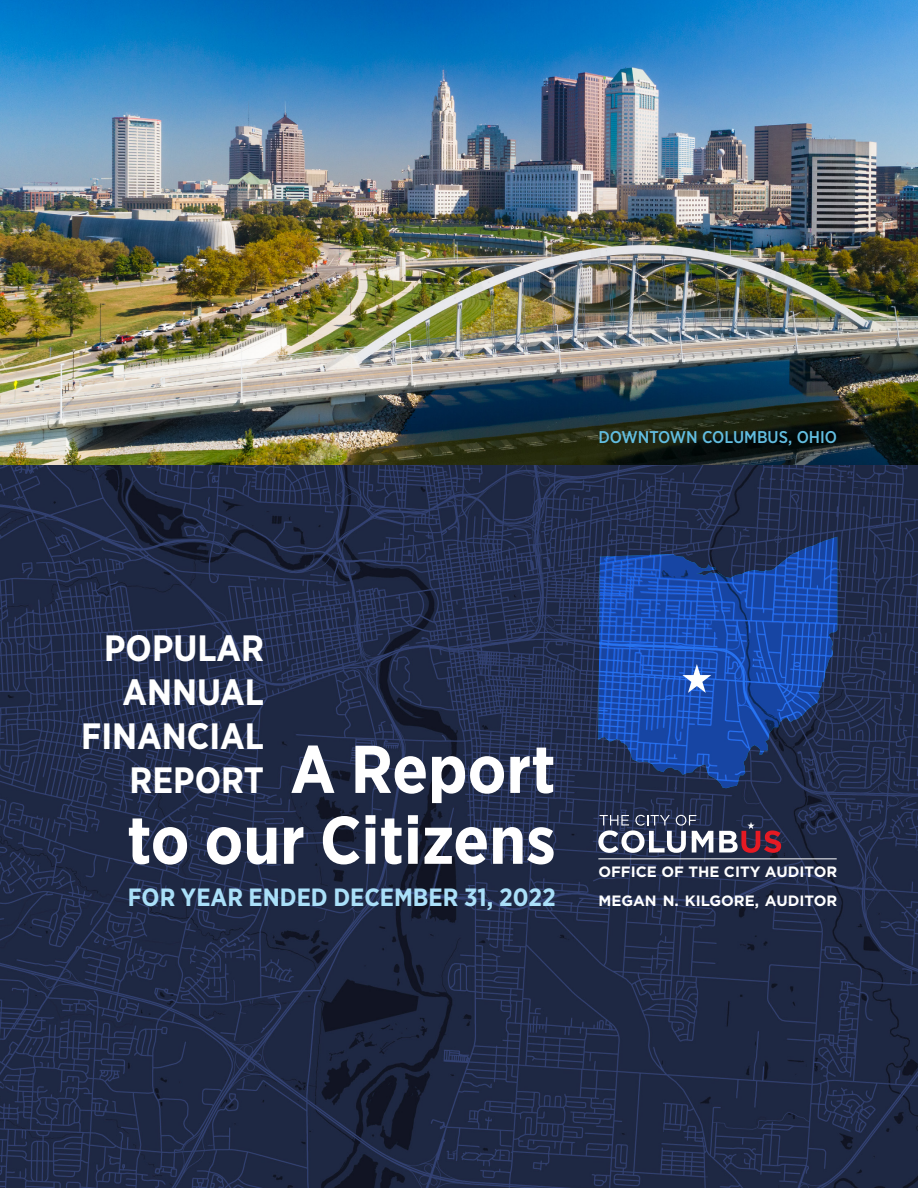
<style>
.page{position:relative;width:918px;height:1188px;background:#fff}
.page>*{position:absolute;margin:0;border:0;box-sizing:border-box;transform-origin:0 0}
.PAFR_Major_Head{font:700 67.35px/70.9px "Gotham Narrow";color:#fff;text-align:right}
.PAFR_Major_Head-2{font:700 36.6px/44px "Gotham Narrow";color:#fff;text-align:right}
.PAFR_Major_Head-3{font:700 25.05px "Gotham Narrow";color:#aae0f9}
.PAFR_Major_Head-4{font:500 16.95px "Gotham Narrow";color:#62bde0}
.PAFR_Major_Head-5{font:700 15px "Gotham";color:#fff}
</style>
<div class="page">
<img style="left:0;top:464px;width:918px;height:724px">
<svg style="left:598px;top:537px;width:239px;height:251px;background:#1c469a"></svg>
<svg style="left:719px;top:822px;width:62px;height:31px;background:#70475b"></svg>
<svg style="left:598px;top:815px;width:115px;height:38px"></svg>
<hr style="left:598px;top:858px;width:239px;height:1px;background:#fff">
<svg style="left:682px;top:664px;width:29px;height:29px"></svg>
<img style="left:0;top:0;width:918px;height:464px">
<p class="PAFR_Major_Head-4" style="left:598px;top:426px;width:240px">DOWNTOWN COLUMBUS, OHIO</p>
<p class="PAFR_Major_Head-2" style="left:81px;top:626px;width:185px">POPULAR<br>ANNUAL<br>FINANCIAL<br>REPORT</p>
<p class="PAFR_Major_Head" style="left:127px;top:733px;width:430px">A Report<br>to our Citizens</p>
<p class="PAFR_Major_Head-3" style="left:128px;top:881px;width:429px">FOR YEAR ENDED DECEMBER 31, 2022</p>
<p class="PAFR_Major_Head-5" style="left:598px;top:862px;width:240px">OFFICE OF THE CITY AUDITOR</p>
<p class="PAFR_Major_Head-5" style="left:598px;top:891px;width:240px">MEGAN N. KILGORE, AUDITOR</p>
</div>
